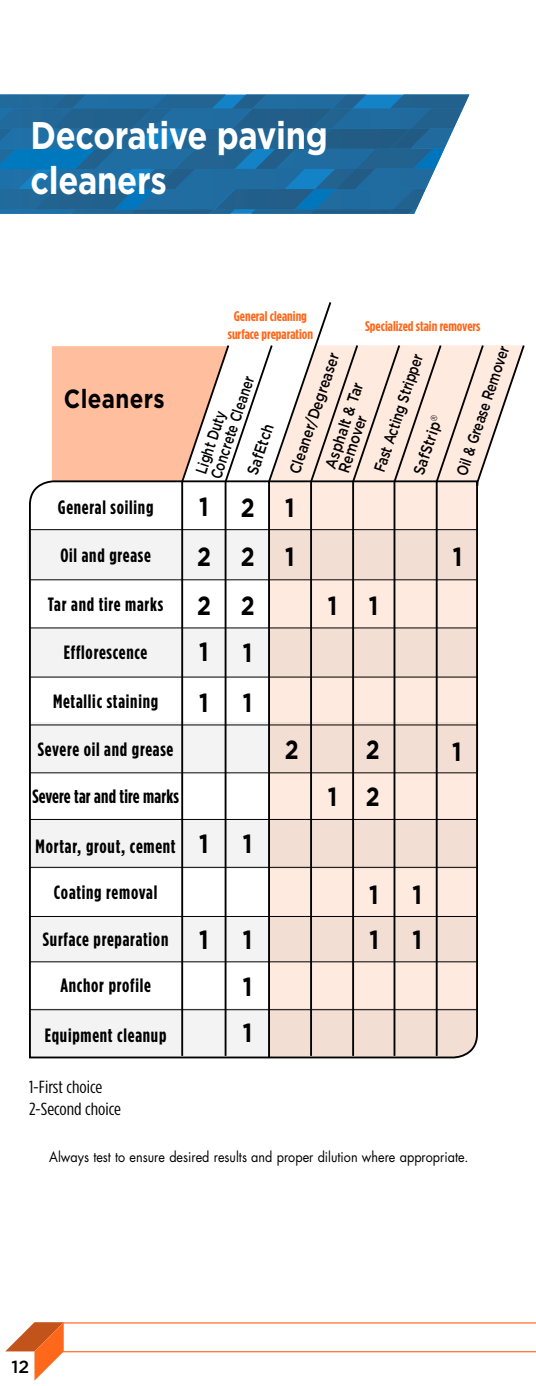
<style>
.page{position:relative;width:536px;height:1386px;background:#fff}
.page>*{position:absolute;margin:0;border:0;box-sizing:border-box;transform-origin:0 0}
.t1{font:700 38.5px/45.5px "Gotham";letter-spacing:-.01em;color:#fff;scale:.85 1}
.t2{font:700 26.25px/48.8px "Gotham";letter-spacing:.015em;color:#000;scale:.85 1}
.t3{font:700 19.25px "Gotham Condensed";letter-spacing:.04em;color:#000}
.t4{font:700 19.25px "Gotham Condensed";letter-spacing:.01em;color:#000}
.t5{font:17.5px/22.9px "Gotham Condensed";color:#000;scale:1.13 1}
.t6{font:500 17.5px "Gotham";color:#000}
.t7{font:500 15.75px/32.2px "Gotham";color:#000;text-align:center;scale:.85 1}
.t8{font:500 15.75px/15.6px "Gotham";color:#000;scale:.78 1}
.t9{font:500 15.75px "Gotham";color:#000;scale:.79 1}
.t10{font:500 15.75px "Gotham";color:#000;scale:.8 1}
.t11{font:14px "Futura Std";color:#000;scale:.9 1}
.t12{font:700 14px/17.5px "Gotham Condensed";color:#ff671b;text-align:center;scale:1.06 1}
</style>
<div class="page">
<svg style="left:0;top:94px;width:469px;height:120px"></svg>
<img style="left:115px;top:149px;width:60px;height:20px">
<img style="left:66px;top:95px;width:6px;height:14px">
<img style="left:72px;top:95px;width:80px;height:14px">
<img style="left:0;top:95px;width:66px;height:14px">
<img style="left:92px;top:129px;width:60px;height:20px">
<img style="left:95px;top:149px;width:20px;height:20px">
<img style="left:72px;top:109px;width:160px;height:20px">
<img style="left:0;top:149px;width:95px;height:20px">
<img style="left:0;top:109px;width:72px;height:20px">
<img style="left:0;top:129px;width:92px;height:20px">
<img style="left:167px;top:129px;width:86px;height:20px">
<img style="left:152px;top:95px;width:74px;height:14px">
<img style="left:75px;top:209px;width:55px;height:5px">
<img style="left:130px;top:209px;width:80px;height:5px">
<img style="left:55px;top:189px;width:160px;height:20px">
<img style="left:0;top:189px;width:55px;height:20px">
<img style="left:0;top:209px;width:75px;height:5px">
<img style="left:38px;top:169px;width:94px;height:20px">
<img style="left:0;top:169px;width:38px;height:20px">
<img style="left:210px;top:209px;width:25px;height:5px">
<img style="left:135px;top:169px;width:169px;height:20px">
<img style="left:175px;top:149px;width:100px;height:20px">
<img style="left:155px;top:169px;width:40px;height:20px">
<img style="left:115px;top:189px;width:40px;height:20px">
<img style="left:132px;top:109px;width:40px;height:20px">
<img style="left:232px;top:95px;width:20px;height:14px">
<img style="left:252px;top:95px;width:80px;height:14px">
<img style="left:253px;top:129px;width:59px;height:20px">
<img style="left:275px;top:149px;width:80px;height:20px">
<img style="left:312px;top:128px;width:141px;height:21px">
<img style="left:232px;top:109px;width:178px;height:20px">
<img style="left:332px;top:95px;width:34px;height:14px">
<img style="left:251px;top:209px;width:59px;height:5px">
<img style="left:310px;top:209px;width:78px;height:5px">
<img style="left:215px;top:189px;width:178px;height:20px">
<img style="left:315px;top:169px;width:20px;height:20px">
<img style="left:355px;top:149px;width:58px;height:20px">
<img style="left:335px;top:169px;width:21px;height:20px">
<img style="left:295px;top:189px;width:40px;height:20px">
<img style="left:312px;top:109px;width:40px;height:20px">
<img style="left:390px;top:95px;width:79px;height:13px">
<img style="left:413px;top:149px;width:31px;height:20px">
<img style="left:410px;top:108px;width:53px;height:20px">
<img style="left:390px;top:128px;width:40px;height:21px">
<img style="left:393px;top:189px;width:32px;height:20px">
<img style="left:388px;top:209px;width:20px;height:5px">
<svg style="left:408px;top:209px;width:8px;height:5px"></svg>
<img style="left:356px;top:169px;width:79px;height:20px">
<div style="left:52px;top:346px;width:128px;height:133px;background:#ffbe9d"></div>
<svg style="left:28px;top:479px;width:429px;height:580px"></svg>
<svg style="left:231px;top:357px;width:36px;height:651px"></svg>
<svg style="left:180px;top:345px;width:51px;height:663px"></svg>
<svg style="left:267px;top:302px;width:65px;height:757px"></svg>
<svg style="left:309px;top:343px;width:42px;height:665px;background:#f1ddd3"></svg>
<svg style="left:351px;top:345px;width:41px;height:663px;background:#f1ddd3"></svg>
<svg style="left:392px;top:345px;width:42px;height:663px;background:#f1ddd2"></svg>
<svg style="left:434px;top:345px;width:45px;height:663px;background:#e9d7cd"></svg>
<svg style="left:475px;top:345px;width:50px;height:143px"></svg>
<hr style="left:30px;top:529px;width:447px;height:1px;background:#000">
<hr style="left:30px;top:579px;width:447px;height:1px;background:#000">
<hr style="left:30px;top:627px;width:447px;height:1px;background:#000">
<hr style="left:30px;top:677px;width:447px;height:1px;background:#000">
<hr style="left:30px;top:772px;width:447px;height:1px;background:#000">
<hr style="left:30px;top:961px;width:447px;height:1px;background:#000">
<svg style="left:27px;top:529px;width:449px;height:49px"></svg>
<svg style="left:29px;top:628px;width:449px;height:49px"></svg>
<svg style="left:30px;top:722px;width:448px;height:49px"></svg>
<svg style="left:29px;top:819px;width:449px;height:50px"></svg>
<svg style="left:29px;top:916px;width:449px;height:45px;fill:#f3f3f3"></svg>
<svg style="left:29px;top:1008px;width:449px;height:50px"></svg>
<hr style="left:62px;top:1351px;width:474px;height:1px;background:#ff7632">
<hr style="left:63px;top:1322px;width:473px;height:2px;background:#ff7632">
<svg style="left:5px;top:1322px;width:59px;height:59px"></svg>
<svg style="left:430px;top:414px;width:8px;height:8px"></svg>
<h1 class="t1" style="left:30px;top:115px;width:351px">Decorative paving cleaners</h1>
<h2 class="t2" style="left:64px;top:375px;width:120px">Cleaners</h2>
<p class="t3" style="left:58px;top:498px;width:97px">General soiling</p>
<p class="t3" style="left:60px;top:547px;width:92px">Oil and grease</p>
<p class="t3" style="left:48px;top:595px;width:117px">Tar and tire marks</p>
<p class="t3" style="left:64px;top:643px;width:85px">Efflorescence</p>
<p class="t3" style="left:53px;top:692px;width:107px">Metallic staining</p>
<p class="t3" style="left:38px;top:740px;width:137px">Severe oil and grease</p>
<p class="t4" style="left:32px;top:788px;width:148px">Severe tar and tire marks</p>
<p class="t3" style="left:36px;top:837px;width:141px">Mortar, grout, cement</p>
<p class="t3" style="left:54px;top:884px;width:105px">Coating removal</p>
<p class="t3" style="left:43px;top:930px;width:127px">Surface preparation</p>
<p class="t3" style="left:60px;top:977px;width:92px">Anchor profile</p>
<p class="t3" style="left:45px;top:1026px;width:123px">Equipment cleanup</p>
<p class="t5" style="left:29px;top:1076px;width:83px">1-First choice<br>2-Second choice</p>
<p class="t12" style="left:228px;top:308px;width:82px">General cleaning surface preparation</p>
<p class="t12" style="left:365px;top:318px;width:110px">Specialized stain removers</p>
<p class="t8" style="left:194px;top:471px;width:139px;rotate:-71deg">Light Duty<br>Concrete Cleaner</p>
<p class="t7" style="left:237px;top:469px;width:64px;rotate:-71deg">SafEtch</p>
<h2 class="t2" style="left:199px;top:484px;width:13px">1</h2>
<h2 class="t2" style="left:197px;top:534px;width:18px">2<br>2</h2>
<h2 class="t2" style="left:199px;top:628px;width:13px;line-height:50.4px">1<br>1</h2>
<h2 class="t2" style="left:241px;top:485px;width:18px;text-align:justify">2<br>2<br>2</h2>
<h2 class="t2" style="left:243px;top:629px;width:13px;line-height:50.4px">1<br>1</h2>
<h2 class="t2" style="left:199px;top:821px;width:13px">1</h2>
<h2 class="t2" style="left:243px;top:821px;width:13px">1</h2>
<p class="t7" style="left:279px;top:468px;width:150px;rotate:-71deg">Cleaner/Degreaser<br>Asphalt &amp; Tar</p>
<p class="t9" style="left:372px;top:470px;width:158px;rotate:-72deg">Fast Acting Stripper</p>
<p class="t7" style="left:328px;top:467px;width:72px;rotate:-71deg">Remover</p>
<p class="t7" style="left:403px;top:469px;width:66px;rotate:-71deg">SafStrip</p>
<h2 class="t2" style="left:285px;top:485px;width:13px">1</h2>
<p class="t10" style="left:454px;top:473px;width:171px;rotate:-71deg">Oil &amp; Grease Remover</p>
<h2 class="t2" style="left:285px;top:534px;width:13px">1</h2>
<h2 class="t2" style="left:328px;top:582px;width:13px">1</h2>
<h2 class="t2" style="left:369px;top:583px;width:13px">1</h2>
<h2 class="t2" style="left:452px;top:534px;width:13px">1</h2>
<h2 class="t2" style="left:285px;top:727px;width:18px">2</h2>
<h2 class="t2" style="left:328px;top:728px;width:62px;line-height:46.9px;text-align:right">2<br>1 2</h2>
<h2 class="t2" style="left:452px;top:729px;width:13px">1</h2>
<h2 class="t2" style="left:369px;top:872px;width:13px">1</h2>
<h2 class="t2" style="left:412px;top:872px;width:13px">1</h2>
<h2 class="t2" style="left:199px;top:916px;width:13px">1</h2>
<h2 class="t2" style="left:243px;top:918px;width:13px;line-height:46.6px;text-align:justify">1<br>1<br>1</h2>
<h2 class="t2" style="left:369px;top:916px;width:13px">1</h2>
<h2 class="t2" style="left:412px;top:917px;width:13px">1</h2>
<p class="t11" style="left:49px;top:1150px;width:467px">Always test to ensure desired results and proper dilution where appropriate.</p>
<p class="t6" style="left:11px;top:1359px;width:19px">12</p>
</div>
